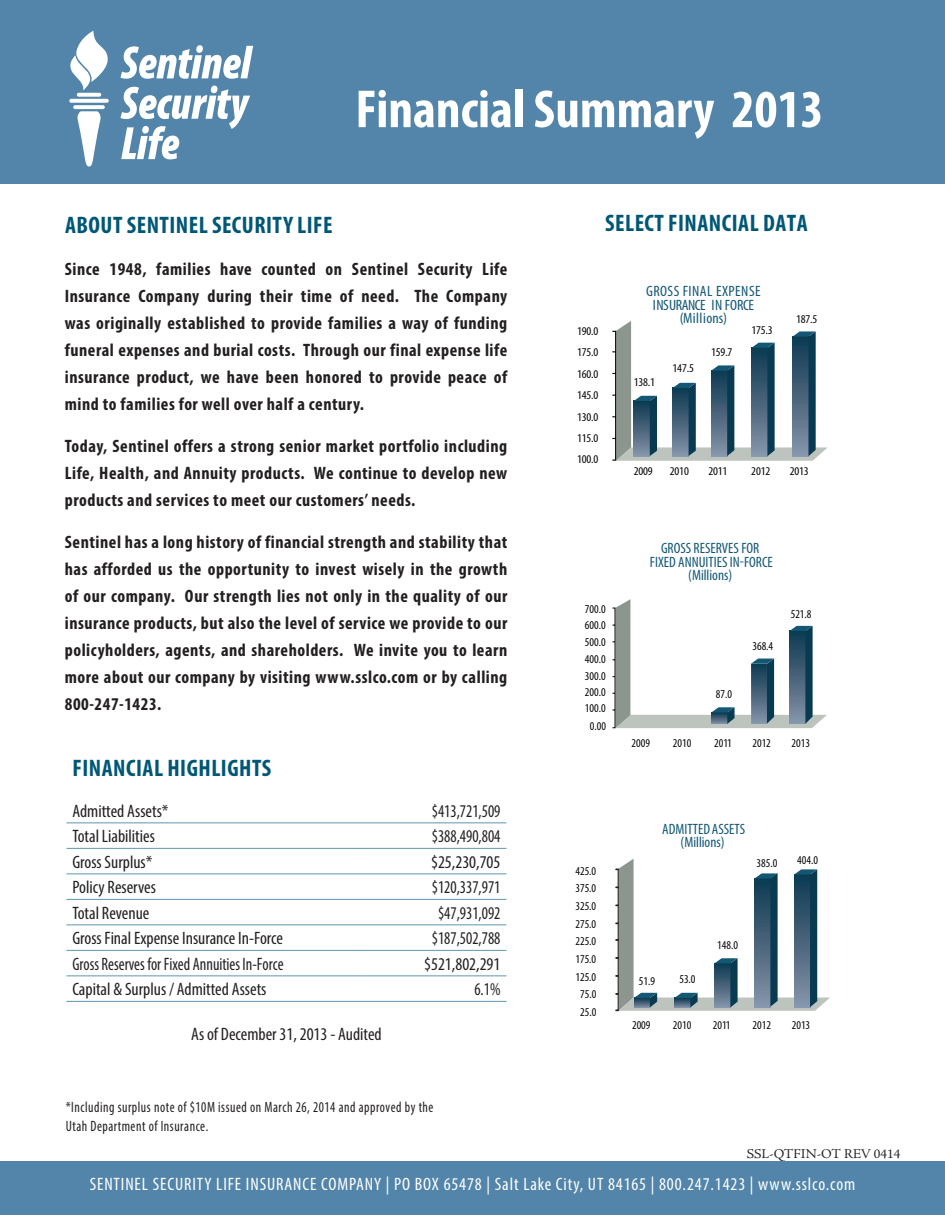
<style>
.page{position:relative;width:945px;height:1215px;background:#fff}
.page>*{position:absolute;margin:0;border:0;box-sizing:border-box;transform-origin:0 0}
.t1{font:700 condensed 54px "Myriad Pro";color:#fff}
.No_Spacing{font:700 condensed 24px "Myriad Pro";letter-spacing:.02em;color:#005775}
.No_Spacing-2{font:700 condensed 18px/27px "Myriad Pro";letter-spacing:.03em;color:#231f20;text-align:justify}
.t2{font:condensed 18px "Myriad Pro";color:#231f20}
.t3{font:condensed 18px "Myriad Pro";color:#231f20;scale:.9 1}
.t4{font:condensed 18px "Myriad Pro";letter-spacing:.05em;color:#fff}
.t5{font:condensed 15px/19.5px "Myriad Pro";letter-spacing:.04em;color:#231f20;scale:.9 1}
.t6{font:condensed 15px/13.5px "Myriad Pro";color:#135775;text-align:center}
.t7{font:condensed 15px/13.5px "Myriad Pro";letter-spacing:.03em;color:#135775;text-align:center;scale:1.04 1}
.Form_Number{font:13.5px "Adobe Jenson Pro";color:#231f20}
.t8{font:condensed 12px "Myriad Pro";color:#050504}
.t9{font:condensed 11.85px/22px "Myriad Pro";letter-spacing:-.01em;color:#050504;scale:1.06 1}
</style>
<div class="page">
<div style="left:1px;top:0;width:944px;height:183px;background:#5285a9"></div>
<svg style="left:70px;top:31px;width:38px;height:60px"></svg>
<svg style="left:77px;top:111px;width:24px;height:55px"></svg>
<svg style="left:73px;top:105px;width:32px;height:4px"></svg>
<svg style="left:69px;top:99px;width:40px;height:4px"></svg>
<svg style="left:77px;top:93px;width:24px;height:4px"></svg>
<svg style="left:120px;top:45px;width:133px;height:34px"></svg>
<svg style="left:120px;top:86px;width:130px;height:73px"></svg>
<div style="left:0;top:1162px;width:945px;height:53px;background:#5285a9"></div>
<hr style="left:66px;top:822px;width:295px;height:1px;background:#5c97b1">
<hr style="left:361px;top:822px;width:145px;height:1px;background:#5c97b1">
<hr style="left:66px;top:848px;width:295px;height:1px;background:#5c97b1">
<hr style="left:361px;top:848px;width:145px;height:1px;background:#5c97b1">
<hr style="left:66px;top:873px;width:295px;height:1px;background:#5c97b1">
<hr style="left:361px;top:873px;width:145px;height:1px;background:#5c97b1">
<hr style="left:66px;top:899px;width:295px;height:1px;background:#5c97b1">
<hr style="left:361px;top:899px;width:145px;height:1px;background:#5c97b1">
<hr style="left:66px;top:924px;width:295px;height:1px;background:#5c97b1">
<hr style="left:361px;top:924px;width:145px;height:1px;background:#5c97b1">
<hr style="left:66px;top:950px;width:295px;height:1px;background:#5c97b1">
<hr style="left:361px;top:950px;width:145px;height:1px;background:#5c97b1">
<hr style="left:66px;top:975px;width:295px;height:1px;background:#5c97b1">
<hr style="left:361px;top:975px;width:145px;height:1px;background:#5c97b1">
<hr style="left:66px;top:1001px;width:295px;height:1px;background:#5c97b1">
<hr style="left:361px;top:1001px;width:145px;height:1px;background:#5c97b1">
<svg style="left:616px;top:859px;width:214px;height:152px"></svg>
<svg style="left:612px;top:321px;width:216px;height:140px"></svg>
<svg style="left:612px;top:599px;width:215px;height:129px"></svg>
<p class="t1" style="left:355px;top:75px;width:470px">Financial Summary 2013</p>
<p class="No_Spacing" style="left:65px;top:210px;width:269px">ABOUT SENTINEL SECURITY LIFE</p>
<p class="No_Spacing-2" style="left:65px;top:255px;width:444px">Since 1948, families have counted on Sentinel Security Life Insurance Company during their time of need. The Company was originally established to provide families a way of funding funeral expenses and burial costs. Through our final expense life insurance product, we have been honored to provide peace of mind to families for well over half a century.</p>
<p class="No_Spacing-2" style="left:65px;top:432px;width:444px">Today, Sentinel offers a strong senior market portfolio including Life, Health, and Annuity products. We continue to develop new products and services to meet our customers’ needs.</p>
<p class="No_Spacing-2" style="left:65px;top:528px;width:444px">Sentinel has a long history of financial strength and stability that has afforded us the opportunity to invest wisely in the growth of our company. Our strength lies not only in the quality of our insurance products, but also the level of service we provide to our policyholders, agents, and shareholders. We invite you to learn more about our company by visiting www.sslco.com or by calling 800-247-1423.</p>
<p class="No_Spacing" style="left:73px;top:753px;width:200px">FINANCIAL HIGHLIGHTS</p>
<p class="t2" style="left:72px;top:800px;width:98px">Admitted Assets*</p>
<p class="t3" style="left:432px;top:800px;width:78px">$413,721,509</p>
<p class="t2" style="left:72px;top:826px;width:84px">Total Liabilities</p>
<p class="t3" style="left:432px;top:826px;width:78px">$388,490,804</p>
<p class="t2" style="left:72px;top:851px;width:82px">Gross Surplus*</p>
<p class="t2" style="left:431px;top:851px;width:71px">$25,230,705</p>
<p class="t2" style="left:72px;top:877px;width:85px">Policy Reserves</p>
<p class="t3" style="left:432px;top:877px;width:78px">$120,337,971</p>
<p class="t2" style="left:72px;top:902px;width:79px">Total Revenue</p>
<p class="t3" style="left:438px;top:902px;width:71px">$47,931,092</p>
<p class="t2" style="left:72px;top:928px;width:212px">Gross Final Expense Insurance In-Force</p>
<p class="t3" style="left:432px;top:928px;width:78px">$187,502,788</p>
<p class="t3" style="left:72px;top:953px;width:236px">Gross Reserves for Fixed Annuities In-Force</p>
<p class="t2" style="left:424px;top:953px;width:78px">$521,802,291</p>
<p class="t2" style="left:72px;top:979px;width:196px">Capital &amp; Surplus / Admitted Assets</p>
<p class="t3" style="left:474px;top:979px;width:30px">6.1%</p>
<p class="t2" style="left:191px;top:1023px;width:192px">As of December 31, 2013 - Audited</p>
<p class="t5" style="left:66px;top:1097px;width:410px">*Including surplus note of $10M issued on March 26, 2014 and approved by the<br>Utah Department of Insurance.</p>
<p class="No_Spacing" style="left:605px;top:208px;width:204px">SELECT FINANCIAL DATA</p>
<p class="t9" style="left:577px;top:320px;width:22px">190.0</p>
<p class="t9" style="left:577px;top:341px;width:22px">175.0</p>
<p class="t9" style="left:577px;top:362px;width:22px">160.0</p>
<p class="t9" style="left:577px;top:384px;width:22px">145.0<br>130.0</p>
<p class="t9" style="left:577px;top:427px;width:22px">115.0</p>
<p class="t9" style="left:577px;top:448px;width:22px">100.0</p>
<p class="t7" style="left:646px;top:284px;width:112px">GROSS FINAL EXPENSE<br>INSURANCE IN FORCE (Millions)</p>
<p class="t9" style="left:751px;top:319px;width:22px">175.3</p>
<p class="t9" style="left:634px;top:371px;width:22px">138.1</p>
<p class="t9" style="left:673px;top:356px;width:22px">147.5</p>
<p class="t9" style="left:711px;top:341px;width:22px">159.7</p>
<p class="t9" style="left:796px;top:308px;width:22px">187.5</p>
<p class="t9" style="left:634px;top:460px;width:19px">2009</p>
<p class="t9" style="left:670px;top:460px;width:19px">2010</p>
<p class="t9" style="left:708px;top:460px;width:19px">2011</p>
<p class="t9" style="left:751px;top:460px;width:19px">2012</p>
<p class="t9" style="left:790px;top:460px;width:19px">2013</p>
<p class="t8" style="left:585px;top:602px;width:22px">700.0</p>
<p class="t8" style="left:585px;top:618px;width:22px">600.0</p>
<p class="t8" style="left:585px;top:635px;width:22px">500.0</p>
<p class="t8" style="left:585px;top:652px;width:22px">400.0</p>
<p class="t8" style="left:585px;top:669px;width:22px">300.0</p>
<p class="t8" style="left:585px;top:685px;width:22px">200.0</p>
<p class="t8" style="left:585px;top:701px;width:22px">100.0</p>
<p class="t8" style="left:590px;top:718px;width:18px">0.00</p>
<p class="t6" style="left:650px;top:541px;width:125px">GROSS RESERVES FOR<br>FIXED ANNUITIES IN-FORCE (Millions)</p>
<p class="t8" style="left:716px;top:687px;width:18px">87.0</p>
<p class="t8" style="left:752px;top:639px;width:22px">368.4</p>
<p class="t8" style="left:791px;top:607px;width:22px">521.8</p>
<p class="t8" style="left:632px;top:735px;width:20px">2009</p>
<p class="t8" style="left:673px;top:735px;width:20px">2010</p>
<p class="t8" style="left:714px;top:735px;width:19px">2011</p>
<p class="t8" style="left:752px;top:735px;width:20px">2012</p>
<p class="t8" style="left:792px;top:735px;width:20px">2013</p>
<p class="t8" style="left:575px;top:863px;width:22px">425.0</p>
<p class="t8" style="left:575px;top:881px;width:22px">375.0</p>
<p class="t8" style="left:575px;top:899px;width:22px">325.0</p>
<p class="t8" style="left:575px;top:916px;width:22px">275.0</p>
<p class="t8" style="left:575px;top:934px;width:22px">225.0</p>
<p class="t8" style="left:575px;top:952px;width:22px">175.0</p>
<p class="t8" style="left:575px;top:969px;width:22px">125.0</p>
<p class="t8" style="left:580px;top:987px;width:18px">75.0</p>
<p class="t8" style="left:580px;top:1005px;width:18px">25.0</p>
<p class="t6" style="left:662px;top:822px;width:84px">ADMITTED ASSETS (Millions)</p>
<p class="t8" style="left:757px;top:855px;width:22px">385.0</p>
<p class="t8" style="left:797px;top:853px;width:22px">404.0</p>
<p class="t8" style="left:639px;top:974px;width:18px">51.9</p>
<p class="t8" style="left:679px;top:972px;width:18px">53.0</p>
<p class="t8" style="left:717px;top:937px;width:22px">148.0</p>
<p class="t8" style="left:632px;top:1017px;width:20px">2009</p>
<p class="t8" style="left:673px;top:1017px;width:20px">2010</p>
<p class="t8" style="left:713px;top:1017px;width:19px">2011</p>
<p class="t8" style="left:753px;top:1017px;width:20px">2012</p>
<p class="t8" style="left:792px;top:1017px;width:20px">2013</p>
<p class="Form_Number" style="left:747px;top:1146px;width:155px">SSL-QTFIN-OT REV 0414</p>
<p class="t4" style="left:90px;top:1173px;width:767px">SENTINEL SECURITY LIFE INSURANCE COMPANY | PO BOX 65478 | Salt Lake City, UT 84165 | 800.247.1423 | www.sslco.com</p>
</div>
